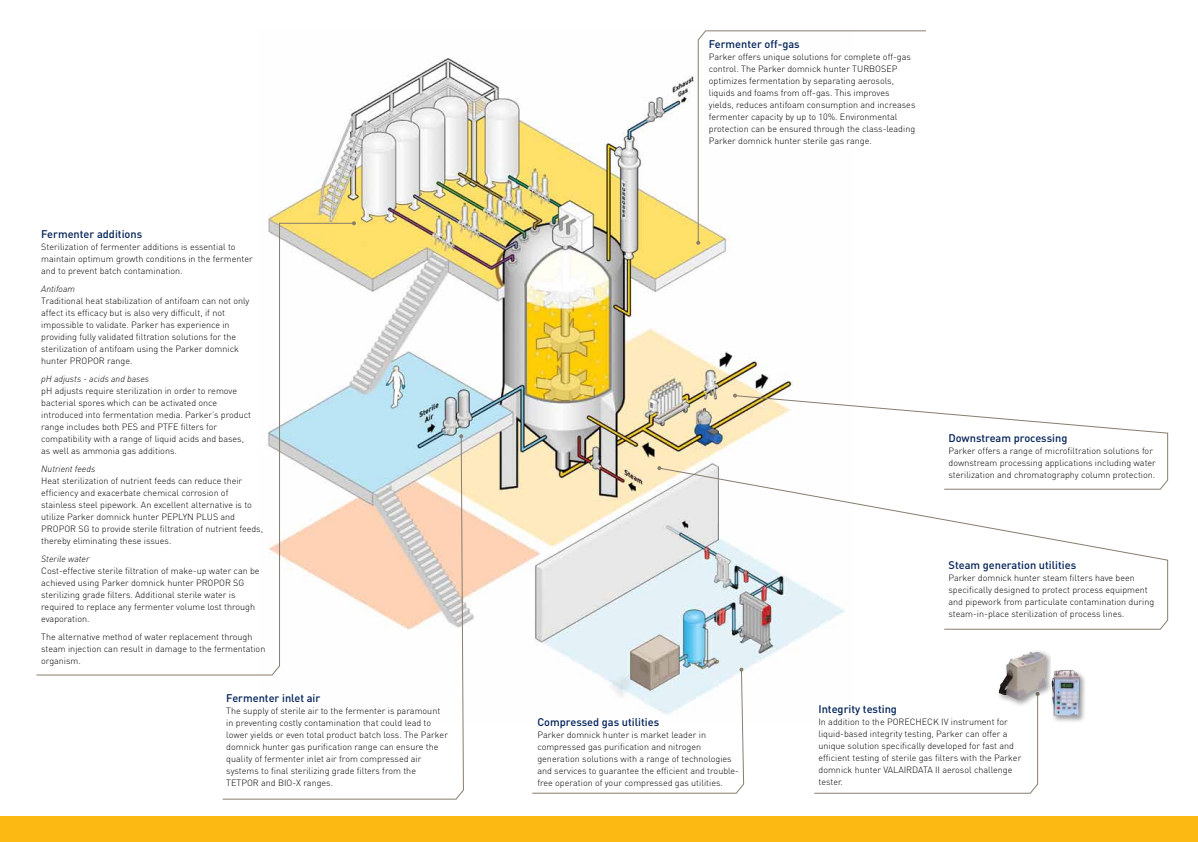
<style>
.page{position:relative;width:1198px;height:842px;background:#fff}
.page>*{position:absolute;margin:0;border:0;box-sizing:border-box;transform-origin:0 0}
.t1{font:500 11px "DIN";color:#002157}
.t2{font:300 9px/12px "DIN";color:#000}
.t3{font:italic 300 9px "DIN";color:#000}
</style>
<div class="page">
<div style="left:0;top:816px;width:1198px;height:26px;background:#fdb913"></div>
<img style="left:268px;top:58px;width:544px;height:612px">
<svg style="left:36px;top:222px;width:319px;height:454px"></svg>
<svg style="left:352px;top:221px;width:4px;height:4px"></svg>
<svg style="left:222px;top:435px;width:242px;height:365px"></svg>
<svg style="left:459px;top:434px;width:4px;height:4px"></svg>
<svg style="left:697px;top:30px;width:229px;height:214px"></svg>
<svg style="left:696px;top:241px;width:4px;height:4px"></svg>
<svg style="left:658px;top:467px;width:510px;height:163px"></svg>
<svg style="left:657px;top:466px;width:4px;height:4px"></svg>
<svg style="left:531px;top:668px;width:213px;height:126px"></svg>
<svg style="left:814px;top:706px;width:225px;height:88px"></svg>
<svg style="left:734px;top:395px;width:434px;height:95px"></svg>
<svg style="left:733px;top:394px;width:4px;height:4px"></svg>
<div style="left:1050px;top:668px;width:37px;height:54px;background:#000;opacity:.4"></div>
<img style="left:1051px;top:670px;width:27px;height:46px">
<div style="left:996px;top:649px;width:54px;height:57px;background:#000;opacity:.4"></div>
<img style="left:999px;top:651px;width:47px;height:49px">
<p class="t1" style="left:41px;top:227px;width:102px">Fermenter additions</p>
<p class="t2" style="left:41px;top:240px;width:213px">Sterilization of fermenter additions is essential to maintain optimum growth conditions in the fermenter and to prevent batch contamination.</p>
<p class="t3" style="left:41px;top:283px;width:35px">Antifoam</p>
<p class="t2" style="left:41px;top:294px;width:210px">Traditional heat stabilization of antifoam can not only affect its efficacy but is also very difficult, if not impossible to validate. Parker has experience in providing fully validated filtration solutions for the sterilization of antifoam using the Parker domnick hunter PROPOR range.</p>
<p class="t3" style="left:41px;top:373px;width:109px">pH adjusts - acids and bases</p>
<p class="t2" style="left:41px;top:384px;width:211px">pH adjusts require sterilization in order to remove bacterial spores which can be activated once introduced into fermentation media. Parker’s product range includes both PES and PTFE filters for compatibility with a range of liquid acids and bases, as well as ammonia gas additions.</p>
<p class="t3" style="left:41px;top:463px;width:56px">Nutrient feeds</p>
<p class="t2" style="left:41px;top:474px;width:223px">Heat sterilization of nutrient feeds can reduce their efficiency and exacerbate chemical corrosion of stainless steel pipework. An excellent alternative is to utilize Parker domnick hunter PEPLYN PLUS and PROPOR SG to provide sterile filtration of nutrient feeds, thereby eliminating these issues.</p>
<p class="t3" style="left:41px;top:553px;width:50px">Sterile water</p>
<p class="t2" style="left:41px;top:564px;width:220px">Cost-effective sterile filtration of make-up water can be achieved using Parker domnick hunter PROPOR SG sterilizing grade filters. Additional sterile water is required to replace any fermenter volume lost through evaporation.</p>
<p class="t2" style="left:41px;top:630px;width:226px">The alternative method of water replacement through steam injection can result in damage to the fermentation organism.</p>
<p class="t1" style="left:226px;top:691px;width:95px">Fermenter inlet air</p>
<p class="t2" style="left:226px;top:705px;width:223px">The supply of sterile air to the fermenter is paramount in preventing costly contamination that could lead to lower yields or even total product batch loss. The Parker domnick hunter gas purification range can ensure the quality of fermenter inlet air from compressed air systems to final sterilizing grade filters from the TETPOR and BIO-X ranges.</p>
<p class="t1" style="left:709px;top:37px;width:92px">Fermenter off-gas</p>
<p class="t2" style="left:709px;top:51px;width:208px">Parker offers unique solutions for complete off-gas control. The Parker domnick hunter TURBOSEP optimizes fermentation by separating aerosols, liquids and foams from off-gas. This improves yields, reduces antifoam consumption and increases fermenter capacity by up to 10%. Environmental protection can be ensured through the class-leading Parker domnick hunter sterile gas range.</p>
<p class="t1" style="left:948px;top:431px;width:120px">Downstream processing</p>
<p class="t2" style="left:948px;top:445px;width:209px">Parker offers a range of microfiltration solutions for downstream processing applications including water sterilization and chromatography column protection.</p>
<p class="t1" style="left:948px;top:558px;width:129px">Steam generation utilities</p>
<p class="t2" style="left:948px;top:572px;width:207px">Parker domnick hunter steam filters have been specifically designed to protect process equipment and pipework from particulate contamination during steam-in-place sterilization of process lines.</p>
<p class="t1" style="left:537px;top:715px;width:123px">Compressed gas utilities</p>
<p class="t2" style="left:537px;top:729px;width:203px">Parker domnick hunter is market leader in compressed gas purification and nitrogen generation solutions with a range of technologies and services to guarantee the efficient and trouble&shy;free operation of your compressed gas utilities.</p>
<p class="t1" style="left:818px;top:702px;width:80px">Integrity testing</p>
<p class="t2" style="left:818px;top:716px;width:204px">In addition to the PORECHECK IV instrument for liquid-based integrity testing, Parker can offer a unique solution specifically developed for fast and efficient testing of sterile gas filters with the Parker domnick hunter VALAIRDATA II aerosol challenge tester.</p>
</div>
